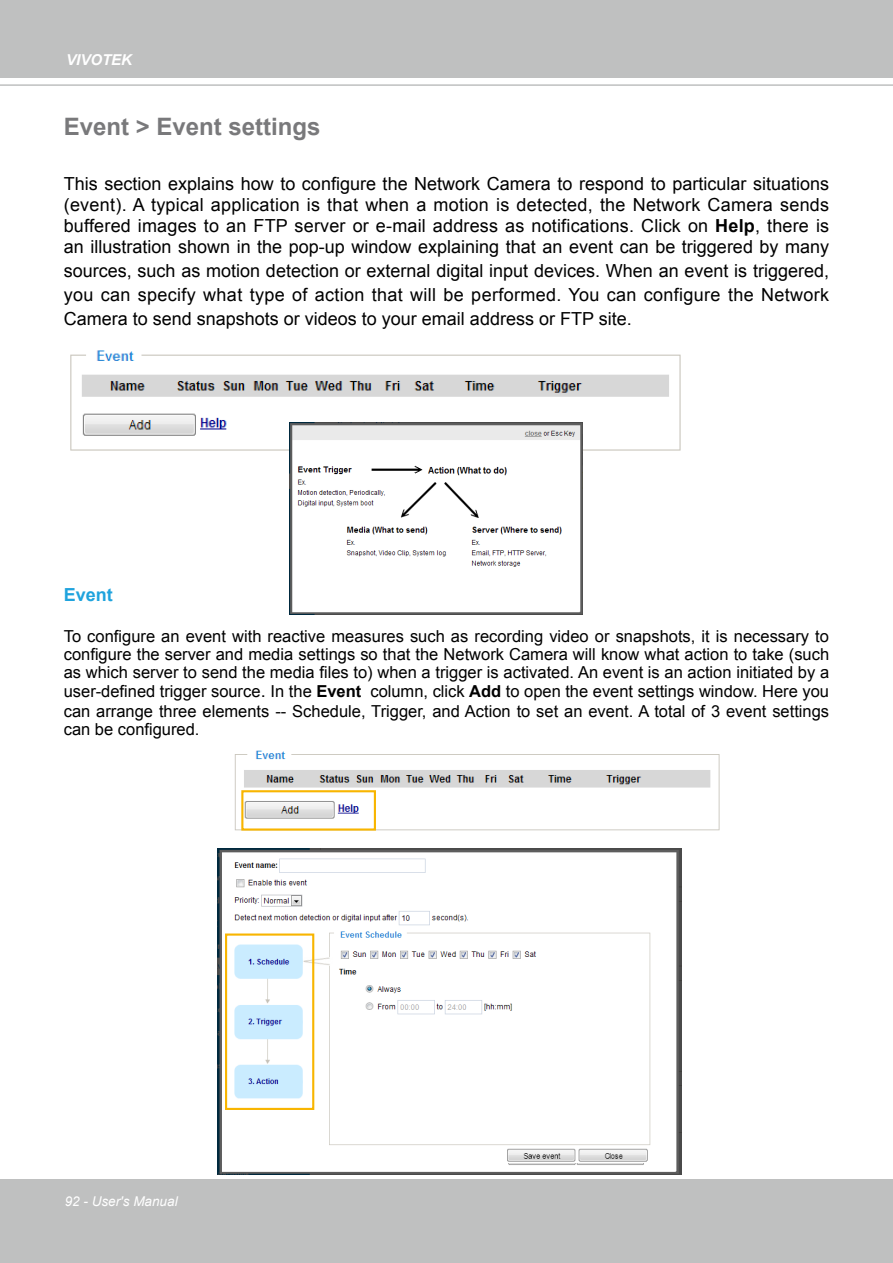
<style>
.page{position:relative;width:893px;height:1263px;background:#fff}
.page>*{position:absolute;margin:0;border:0;box-sizing:border-box;transform-origin:0 0}
.t1{font:700 24px "Arial";color:#79797b}
.t2{font:18px/21px "Arial";color:#000;text-align:justify}
.t3{font:700 18px "Arial";color:#1fa3dd}
.t4{font:16.5px/18.3px "Arial";color:#000;text-align:justify}
.t5{font:italic 700 15px "Arial";color:#fff}
.t6{font:italic 13.5px "Arial";color:#fff}
.s1{font-weight:700}
.s2{font-size:18px}
</style>
<div class="page">
<div style="left:0;top:0;width:893px;height:77px;background:#bfc0c0"></div>
<div style="left:0;top:1179px;width:893px;height:84px;background:#bfc0c0"></div>
<hr style="left:0;top:85px;width:893px;height:1px;background:#9fa0a0">
<img style="left:70px;top:350px;width:611px;height:101px">
<img style="left:289px;top:423px;width:294px;height:191px">
<img style="left:217px;top:848px;width:464px;height:326px">
<div style="left:225px;top:933px;width:89px;height:177px;border:2px solid #f8b500"></div>
<img style="left:234px;top:750px;width:486px;height:81px">
<div style="left:241px;top:790px;width:135px;height:41px;border:2px solid #f8b500"></div>
<img style="left:505px;top:1147px;width:144px;height:16px">
<p class="t5" style="left:66px;top:49px;width:67px">VIVOTEK</p>
<h1 class="t1" style="left:64px;top:111px;width:258px">Event &gt; Event settings</h1>
<p class="t2" style="left:64px;top:174px;width:767px">This section explains how to configure the Network Camera to respond to particular situations (event). A typical application is that when a motion is detected, the Network Camera sends buffered images to an FTP server or e-mail address as notifications. Click on <span class="s1">Help</span>, there is an illustration shown in the pop-up window explaining that an event can be triggered by many</p>
<p class="t2" style="left:64px;top:259px;width:767px;line-height:24px">sources, such as motion detection or external digital input devices. When an event is triggered, you can specify what type of action that will be performed. You can configure the Network Camera to send snapshots or videos to your email address or FTP site.</p>
<p class="t3" style="left:64px;top:583px;width:51px">Event</p>
<p class="t4" style="left:64px;top:627px;width:767px">To configure an event with reactive measures such as recording video or snapshots, it is necessary to configure the server and media settings so that the Network Camera will know what action to take (such as which server to send the media files to) when a trigger is activated. An event is an action initiated by a user-defined trigger source<span class="s2">.</span> In the <span class="s1">Event</span> column, click <span class="s1">Add</span> to open the event settings window. Here you</p>
<p class="t4" style="left:64px;top:702px;width:767px">can arrange three elements -- Schedule, Trigger, and Action to set an event. A total of 3 event settings can be configured.</p>
<p class="t6" style="left:65px;top:1193px;width:114px">92 - User's Manual</p>
</div>
